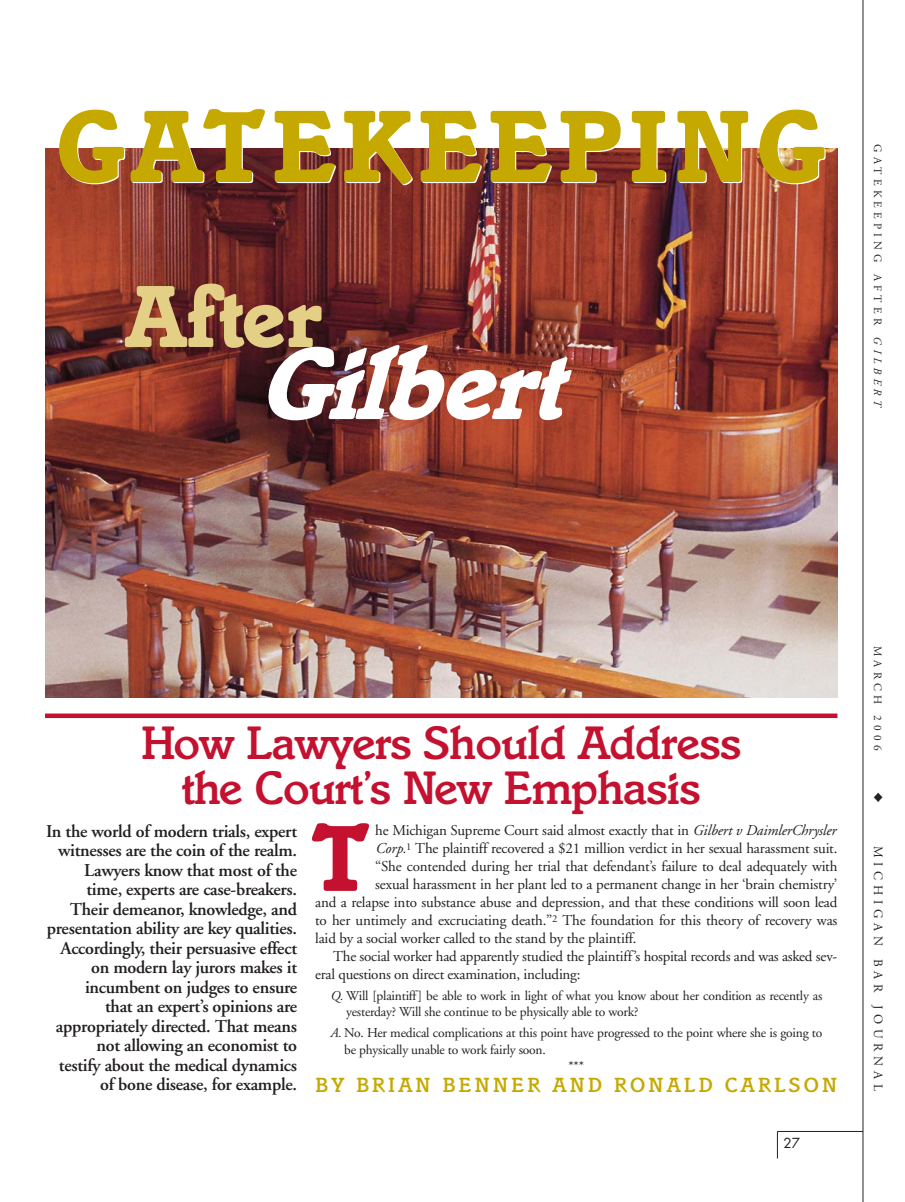
<style>
.page{position:relative;width:905px;height:1202px;background:#fff}
.page>*{position:absolute;margin:0;border:0;box-sizing:border-box;transform-origin:0 0}
.t1{font:700 105px "Italia";letter-spacing:.055em;color:#c5a901}
.t2{font:italic 700 105px "Italia";color:#fff}
.t3{font:700 97.5px "Italia";color:#c41130}
.t4{font:700 90px "Italia";color:#e3cf85}
.t5{font:500 48px/45px "Italia";letter-spacing:-.015em;color:#c41130;text-align:center}
.t6{font:500 21px "Italia";letter-spacing:.15em;color:#c5a901}
.t7{font:600 18px/19.5px "Adobe Garamond";letter-spacing:-.015em;color:#231f20;text-align:right}
.t8{font:15px "Adobe Garamond";letter-spacing:-.01em;color:#231f20}
.t9{font:13.5px/16.5px "Adobe Garamond";letter-spacing:-.015em;color:#231f20}
.t10{font:13.5px "Futura";color:#231f20}
.t11{font:12.75px "Adobe Garamond";letter-spacing:.375em;color:#231f20}
.t12{font:11.25px "Adobe Garamond";letter-spacing:.375em;color:#231f20}
.s1{font-style:italic}
</style>
<div class="page">
<svg style="left:777px;top:1132px;width:1px;height:26px"></svg>
<hr style="left:862px;top:0;width:1px;height:1202px;background:#231f20">
<hr style="left:777px;top:1131px;width:85px;height:1px;background:#231f20">
<img style="left:45px;top:148px;width:792px;height:550px">
<div style="left:45px;top:713px;width:792px;height:5px;background:#c41130"></div>
<h1 class="t1" style="left:56px;top:108px;width:772px">GATEKEEPING</h1>
<h3 class="t4" style="left:126px;top:283px;width:196px">After</h3>
<h1 class="t2" style="left:258px;top:345px;width:332px">Gilbert</h1>
<p class="t12" style="left:882px;top:144px;width:265px;rotate:90deg">GATEKEEPING AFTER <span class="s1">GILBERT</span></p>
<h3 class="t5" style="left:141px;top:724px;width:601px">How Lawyers Should Address the Court’s New Emphasis</h3>
<h2 class="t3" style="left:310px;top:822px;width:61px">T</h2>
<p class="t7" style="left:46px;top:823px;width:253px">In the world of modern trials, expert witnesses are the coin of the realm.<br>Lawyers know that most of the time, experts are case-breakers.<br>Their demeanor, knowledge, and presentation ability are key qualities.<br>Accordingly, their persuasive effect on modern lay jurors makes it incumbent on judges to ensure<br>that an expert’s opinions are appropriately directed. That means not allowing an economist to<br>testify about the medical dynamics of bone disease, for example.</p>
<p class="t8" style="left:375px;top:824px;width:462px">he Michigan Supreme Court said almost exactly that in <span class="s1">Gilbert v DaimlerChrysler</span></p>
<p class="t8" style="left:375px;top:842px;width:463px"><span class="s1">Corp.</span><sup>1</sup> The plaintiff recovered a $21 million verdict in her sexual harassment suit.</p>
<p class="t8" style="left:375px;top:860px;width:464px">‘‘She contended during her trial that defendant’s failure to deal adequately with</p>
<p class="t8" style="left:375px;top:878px;width:463px">sexual harassment in her plant led to a permanent change in her ‘brain chemistry’</p>
<p class="t8" style="left:315px;top:896px;width:523px">and a relapse into substance abuse and depression, and that these conditions will soon lead</p>
<p class="t8" style="left:315px;top:914px;width:523px">to her untimely and excruciating death.’’<sup>2</sup> The foundation for this theory of recovery was</p>
<p class="t8" style="left:315px;top:932px;width:323px">laid by a social worker called to the stand by the plaintiff.</p>
<p class="t8" style="left:333px;top:950px;width:505px">The social worker had apparently studied the plaintiff’s hospital records and was asked sev-</p>
<p class="t8" style="left:315px;top:968px;width:267px">eral questions on direct examination, including:</p>
<p class="t9" style="left:346px;top:988px;width:478px;text-indent:-16px"><span class="s1">Q.</span> Will [plaintiff] be able to work in light of what you know about her condition as recently as yesterday? Will she continue to be physically able to work?</p>
<p class="t9" style="left:330px;top:1026px;width:494px"><span class="s1">A.</span> No. Her medical complications at this point have progressed to the point where she is going to</p>
<p class="t9" style="left:344px;top:1042px;width:203px">be physically unable to work fairly soon.</p>
<p class="t9" style="left:568px;top:1059px;width:17px">***</p>
<h3 class="t6" style="left:315px;top:1076px;width:523px">BY BRIAN BENNER AND RONALD CARLSON</h3>
<p class="t10" style="left:783px;top:1136px;width:18px">27</p>
<p class="t12" style="left:882px;top:646px;width:106px;rotate:90deg">MARCH 2006</p>
<p class="t11" style="left:883px;top:845px;width:247px;rotate:90deg">MICHIGAN BAR JOURNAL</p>
</div>
